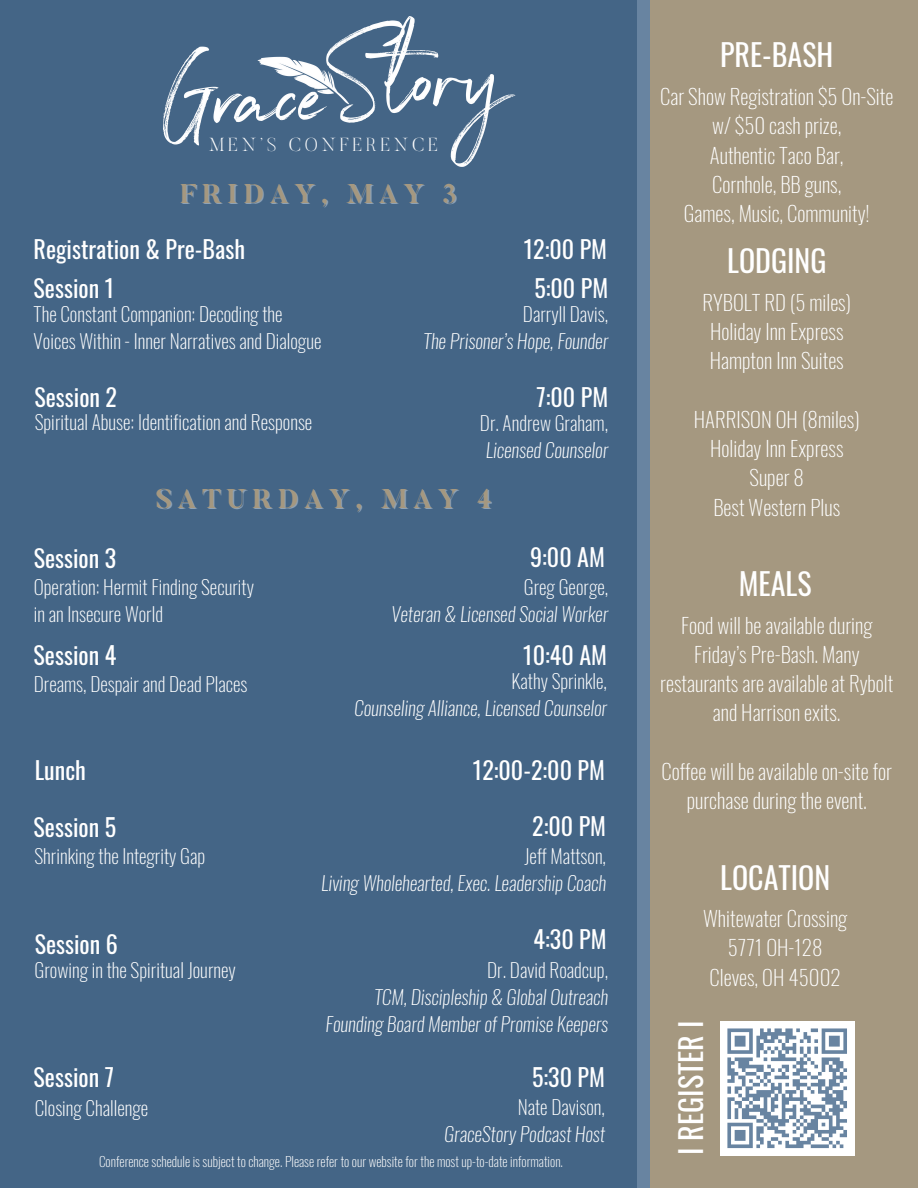
<style>
.page{position:relative;width:918px;height:1188px;background:#a59880}
.page>*{position:absolute;margin:0;border:0;box-sizing:border-box;transform-origin:0 0}
.t1{font:30px "Oswald";color:#fff}
.t2{font:700 27px "Butler";letter-spacing:.205em;color:#a59880}
.t3{font:24px "Oswald";color:#fff}
.t4{font:200 21px/29.2px "Oswald";color:#fff;text-align:center}
.t5{font:italic 200 19.5px/27px "Oswald";color:#fff;text-align:right}
.t6{font:200 19.5px/27px "Oswald";color:#fff}
.t7{font:200 18.75px "Butler";letter-spacing:.205em;color:#fff}
.t8{font:200 13.5px "Oswald";color:#fff}
.s1{font-style:normal}
</style>
<div class="page">
<div style="left:0;top:0;width:649px;height:1188px;background:#446586"></div>
<div style="left:637px;top:0;width:13px;height:1188px;background:#6884a1"></div>
<div style="left:720px;top:1021px;width:134px;height:134px;background:#fff"></div>
<svg style="left:727px;top:1028px;width:120px;height:121px"></svg>
<img style="left:163px;top:16px;width:353px;height:151px">
<h5 class="t7" style="left:209px;top:137px;width:231px">MEN’S CONFERENCE</h5>
<h1 class="t2" style="left:180px;top:183px;width:278px">FRIDAY, MAY 3</h1>
<h5 class="t3" style="left:34px;top:231px;width:213px">Registration &amp; Pre-Bash</h5>
<h3 class="t3" style="left:524px;top:231px;width:85px">12:00 PM</h3>
<h5 class="t3" style="left:34px;top:269px;width:82px">Session 1</h5>
<h4 class="t3" style="left:534px;top:269px;width:75px">5:00 PM</h4>
<h5 class="t5" style="left:424px;top:300px;width:186px"><span class="s1">Darryll Davis,<br></span>The Prisoner’s Hope, Founder</h5>
<h3 class="t6" style="left:34px;top:300px;width:289px">The Constant Companion: Decoding the<br>Voices Within - Inner Narratives and Dialogue</h3>
<h5 class="t3" style="left:35px;top:378px;width:84px">Session 2</h5>
<h4 class="t6" style="left:35px;top:408px;width:279px">Spiritual Abuse: Identification and Response</h4>
<h3 class="t5" style="left:480px;top:409px;width:130px;text-align:center"><span class="s1">Dr. Andrew Graham,<br></span>Licensed Counselor</h3>
<h4 class="t3" style="left:537px;top:378px;width:73px">7:00 PM</h4>
<h4 class="t2" style="left:155px;top:488px;width:338px">SATURDAY, MAY 4</h4>
<h5 class="t3" style="left:34px;top:539px;width:84px">Session 3</h5>
<h3 class="t3" style="left:530px;top:538px;width:76px">9:00 AM</h3>
<h5 class="t6" style="left:34px;top:573px;width:222px">Operation: Hermit Finding Security in an Insecure World</h5>
<h4 class="t5" style="left:391px;top:574px;width:219px"><span class="s1">Greg George,<br></span>Veteran &amp; Licensed Social Worker</h4>
<h5 class="t3" style="left:34px;top:636px;width:84px">Session 4</h5>
<h3 class="t3" style="left:523px;top:636px;width:85px">10:40 AM</h3>
<h5 class="t5" style="left:354px;top:667px;width:254px"><span class="s1">Kathy Sprinkle,<br></span>Counseling Alliance, Licensed Counselor</h5>
<h4 class="t6" style="left:34px;top:670px;width:215px">Dreams, Despair and Dead Places</h4>
<h5 class="t3" style="left:35px;top:751px;width:53px">Lunch</h5>
<h5 class="t3" style="left:473px;top:751px;width:134px">12:00-2:00 PM</h5>
<h3 class="t3" style="left:34px;top:809px;width:84px">Session 5</h3>
<h5 class="t3" style="left:532px;top:807px;width:75px">2:00 PM</h5>
<h5 class="t6" style="left:35px;top:842px;width:172px">Shrinking the Integrity Gap</h5>
<p class="t5" style="left:321px;top:842px;width:287px"><span class="s1">Jeff Mattson,<br></span>Living Wholehearted, Exec. Leadership Coach</p>
<p class="t3" style="left:35px;top:925px;width:85px">Session 6</p>
<h2 class="t3" style="left:534px;top:921px;width:75px">4:30 PM</h2>
<h5 class="t6" style="left:35px;top:955px;width:203px">Growing in the Spiritual Journey</h5>
<h2 class="t5" style="left:326px;top:956px;width:284px"><span class="s1">Dr. David Roadcup,<br></span>TCM, Discipleship &amp; Global Outreach<br>Founding Board Member of Promise Keepers</h2>
<h5 class="t3" style="left:34px;top:1058px;width:82px">Session 7</h5>
<h5 class="t6" style="left:35px;top:1093px;width:115px">Closing Challenge</h5>
<h2 class="t3" style="left:532px;top:1058px;width:74px">5:30 PM</h2>
<h5 class="t5" style="left:444px;top:1094px;width:162px"><span class="s1">Nate Davison,<br></span>GraceStory Podcast Host</h5>
<h2 class="t8" style="left:99px;top:1151px;width:465px">Conference schedule is subject to change. Please refer to our website for the most up-to-date information.</h2>
<h6 class="t1" style="left:720px;top:31px;width:115px">PRE-BASH</h6>
<h1 class="t4" style="left:660px;top:81px;width:235px">Car Show Registration $5 On-Site w/ $50 cash prize,<br>Authentic Taco Bar,<br>Cornhole, BB guns,<br>Games, Music, Community!</h1>
<h5 class="t1" style="left:727px;top:237px;width:101px">LODGING</h5>
<h4 class="t4" style="left:702px;top:287px;width:150px">RYBOLT RD (5 miles)<br>Holiday Inn Express<br>Hampton Inn Suites</h4>
<h4 class="t4" style="left:694px;top:404px;width:167px">HARRISON OH (8miles)<br>Holiday Inn Express<br>Super 8<br>Best Western Plus</h4>
<h5 class="t1" style="left:739px;top:560px;width:74px">MEALS</h5>
<h3 class="t4" style="left:660px;top:610px;width:235px">Food will be available during<br>Friday’s Pre-Bash. Many restaurants are available at Rybolt and Harrison exits.</h3>
<h3 class="t4" style="left:662px;top:756px;width:232px">Coffee will be available on-site for purchase during the event.</h3>
<h4 class="t1" style="left:720px;top:854px;width:112px">LOCATION</h4>
<h5 class="t4" style="left:703px;top:903px;width:146px">Whitewater Crossing<br>5771 OH-128<br>Cleves, OH 45002</h5>
<h3 class="t1" style="left:668px;top:1155px;width:136px;rotate:-90deg">I REGISTER I</h3>
</div>
